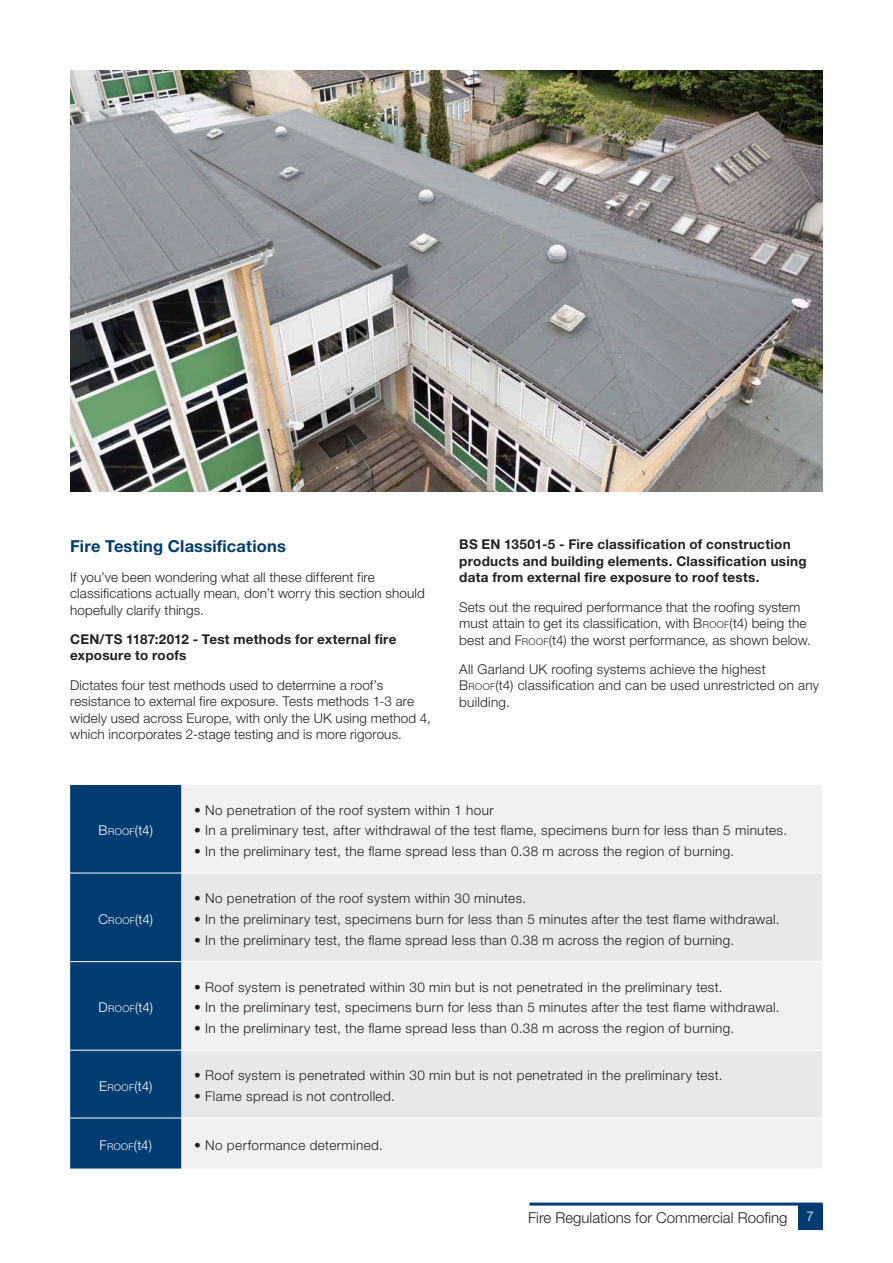
<style>
.page{position:relative;width:893px;height:1263px;background:#fff}
.page>*{position:absolute;margin:0;border:0;box-sizing:border-box;transform-origin:0 0}
.t1{font:700 16.5px "Helvetica Neue";letter-spacing:.01em;color:#003c71}
.t2{font:300 15px "Helvetica Neue";color:#231f20}
.t3{font:300 13.5px/16.5px "Helvetica Neue";letter-spacing:.02em;color:#231f20}
.t4{font:700 13.5px/16.5px "Helvetica Neue";letter-spacing:.02em;color:#231f20}
.t5{font:300 13.5px "Helvetica Neue";letter-spacing:-.01em;color:#fff}
.s1{font-size:9.45px}
</style>
<div class="page">
<div style="left:798px;top:1205px;width:25px;height:25px;background:#003c71"></div>
<hr style="left:529px;top:1202px;width:294px;height:3px;background:#003c71">
<div style="left:70px;top:785px;width:111px;height:384px;background:#003c71"></div>
<div style="left:181px;top:785px;width:641px;height:384px;background:#f0f1f1"></div>
<svg style="left:181px;top:874px;width:641px;height:244px;fill:#e7e8e9"></svg>
<hr style="left:70px;top:873px;width:111px;height:1px;background:#fff">
<hr style="left:181px;top:873px;width:641px;height:1px;background:#fff">
<hr style="left:70px;top:961px;width:111px;height:1px;background:#fff">
<hr style="left:181px;top:961px;width:641px;height:1px;background:#fff">
<hr style="left:70px;top:1050px;width:111px;height:1px;background:#fff">
<hr style="left:181px;top:1050px;width:641px;height:1px;background:#fff">
<hr style="left:70px;top:1118px;width:111px;height:1px;background:#fff">
<hr style="left:181px;top:1118px;width:641px;height:1px;background:#fff">
<img style="left:70px;top:70px;width:753px;height:421px">
<p class="t1" style="left:70px;top:540px;width:217px">Fire Testing Classifications</p>
<p class="t3" style="left:70px;top:570px;width:356px">If you’ve been wondering what all these different fire classifications actually mean, don’t worry this section should hopefully clarify things.</p>
<p class="t4" style="left:70px;top:632px;width:328px">CEN/TS 1187:2012 - Test methods for external fire exposure to roofs</p>
<p class="t3" style="left:70px;top:678px;width:362px">Dictates four test methods used to determine a roof’s resistance to external fire exposure. Tests methods 1-3 are widely used across Europe, with only the UK using method 4, which incorporates 2-stage testing and is more rigorous.</p>
<p class="t4" style="left:459px;top:537px;width:349px">BS EN 13501-5 - Fire classification of construction products and building elements. Classification using data from external fire exposure to roof tests.</p>
<p class="t3" style="left:459px;top:600px;width:353px">Sets out the required performance that the roofing system must attain to get its classification, with B<span class="s1">ROOF</span>(t4) being the best and F<span class="s1">ROOF</span>(t4) the worst performance, as shown below.</p>
<p class="t3" style="left:459px;top:662px;width:361px">All Garland UK roofing systems achieve the highest<br>B<span class="s1">ROOF</span>(t4) classification and can be used unrestricted on any building.</p>
<p class="t5" style="left:99px;top:825px;width:56px">B<span class="s1">ROOF</span>(t4)</p>
<p class="t5" style="left:98px;top:914px;width:56px">C<span class="s1">ROOF</span>(t4)</p>
<p class="t5" style="left:98px;top:1002px;width:56px">D<span class="s1">ROOF</span>(t4)</p>
<p class="t5" style="left:99px;top:1081px;width:55px">E<span class="s1">ROOF</span>(t4)</p>
<p class="t3" style="left:194px;top:803px;width:301px">• No penetration of the roof system within 1 hour</p>
<p class="t3" style="left:194px;top:823px;width:594px">• In a preliminary test, after withdrawal of the test flame, specimens burn for less than 5 minutes.</p>
<p class="t3" style="left:194px;top:844px;width:542px">• In the preliminary test, the flame spread less than 0.38 m across the region of burning.</p>
<p class="t3" style="left:194px;top:891px;width:333px">• No penetration of the roof system within 30 minutes.</p>
<p class="t3" style="left:194px;top:912px;width:587px">• In the preliminary test, specimens burn for less than 5 minutes after the test flame withdrawal.</p>
<p class="t3" style="left:194px;top:933px;width:542px">• In the preliminary test, the flame spread less than 0.38 m across the region of burning.</p>
<p class="t3" style="left:194px;top:980px;width:530px">• Roof system is penetrated within 30 min but is not penetrated in the preliminary test.</p>
<p class="t3" style="left:194px;top:1001px;width:587px">• In the preliminary test, specimens burn for less than 5 minutes after the test flame withdrawal.</p>
<p class="t3" style="left:194px;top:1021px;width:542px">• In the preliminary test, the flame spread less than 0.38 m across the region of burning.</p>
<p class="t3" style="left:194px;top:1068px;width:530px">• Roof system is penetrated within 30 min but is not penetrated in the preliminary test.</p>
<p class="t3" style="left:194px;top:1089px;width:202px">• Flame spread is not controlled.</p>
<p class="t5" style="left:100px;top:1140px;width:54px">F<span class="s1">ROOF</span>(t4)</p>
<p class="t3" style="left:194px;top:1138px;width:190px">• No performance determined.</p>
<p class="t2" style="left:528px;top:1212px;width:261px">Fire Regulations for Commercial Roofing</p>
<p class="t5" style="left:806px;top:1211px;width:9px">7</p>
</div>
